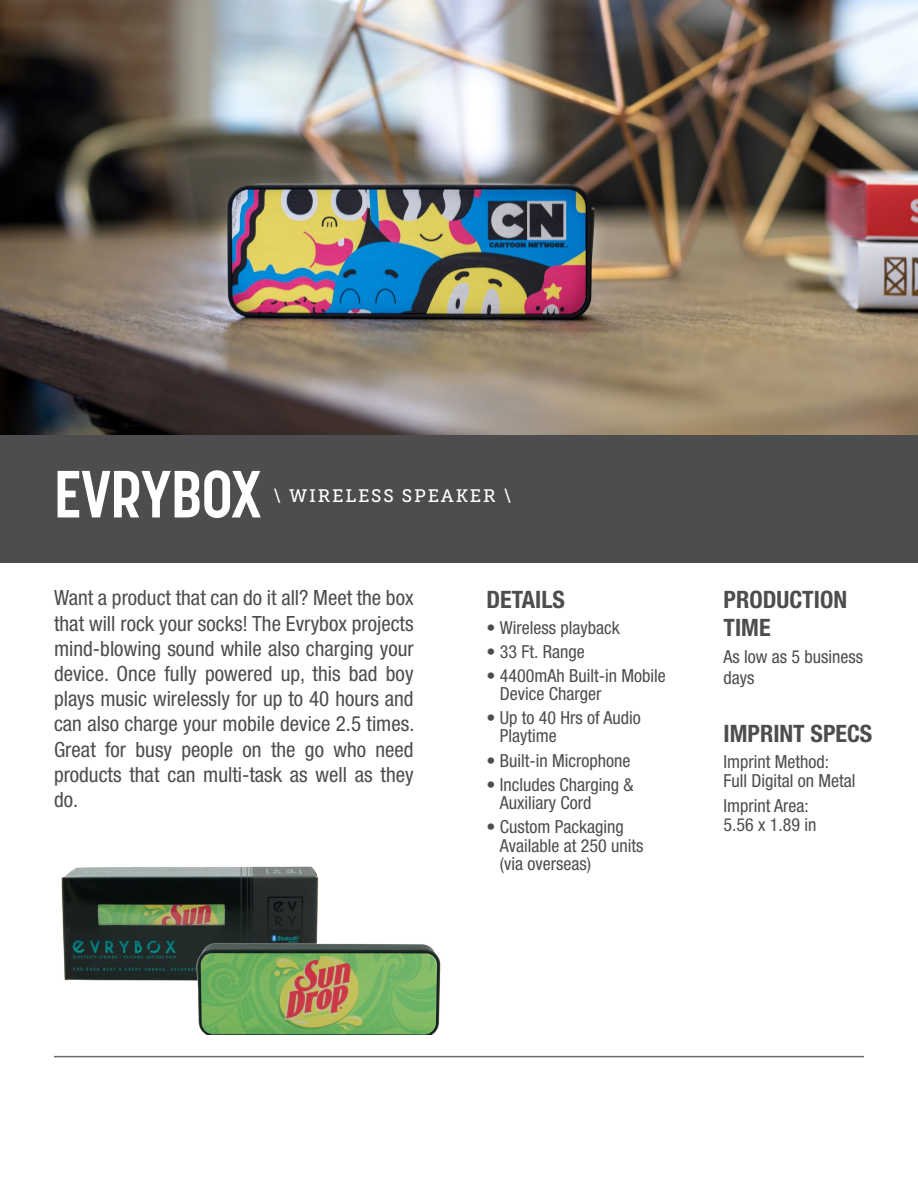
<style>
.page{position:relative;width:918px;height:1188px;background:#fff}
.page>*{position:absolute;margin:0;border:0;box-sizing:border-box;transform-origin:0 0}
.t1{font:700 66px "Korolev Condensed";color:#fff}
.t2{font:700 condensed 24px/28.8px "Helvetica Neue LT Std";color:#4d4d4f}
.t3{font:condensed 21px/25.2px "Helvetica Neue LT Std";color:#4d4d4f;text-align:justify}
.t4{font:condensed 18px/18.1px "Helvetica Neue LT Std";color:#4d4d4f}
.t5{font:18px "Museo Slab 500";letter-spacing:.1em;color:#fff}
</style>
<div class="page">
<img style="left:0;top:0;width:918px;height:435px">
<div style="left:0;top:435px;width:918px;height:128px;background:#4d4d4f"></div>
<hr style="left:54px;top:1056px;width:810px;height:1px;background:#696a6c">
<img style="left:62px;top:866px;width:256px;height:115px">
<img style="left:197px;top:944px;width:243px;height:91px">
<h1 class="t1" style="left:54px;top:455px;width:209px">EVRYBOX</h1>
<p class="t5" style="left:273px;top:486px;width:240px">\ WIRELESS SPEAKER \</p>
<p class="t3" style="left:54px;top:585px;width:362px">Want a product that can do it all? Meet the box that will rock your socks! The Evrybox projects mind-blowing sound while also charging your device. Once fully powered up, this bad boy plays music wirelessly for up to 40 hours and can also charge your mobile device 2.5 times.<br>Great for busy people on the go who need products that can multi-task as well as they do.</p>
<p class="t2" style="left:486px;top:584px;width:80px">DETAILS</p>
<p class="t4" style="left:486px;top:618px;width:135px">• Wireless playback</p>
<p class="t4" style="left:486px;top:642px;width:100px">• 33 Ft. Range</p>
<p class="t4" style="left:500px;top:666px;width:167px;text-indent:-14px">• 4400mAh Built-in Mobile<br>Device Charger</p>
<p class="t4" style="left:500px;top:709px;width:142px;text-indent:-14px">• Up to 40 Hrs of Audio<br>Playtime</p>
<p class="t4" style="left:486px;top:751px;width:146px">• Built-in Microphone</p>
<p class="t4" style="left:500px;top:775px;width:135px;text-indent:-14px">• Includes Charging &amp;<br>Auxiliary Cord</p>
<p class="t4" style="left:500px;top:817px;width:145px;line-height:18.9px;text-indent:-14px">• Custom Packaging<br>Available at 250 units (via overseas)</p>
<p class="t2" style="left:724px;top:584px;width:125px">PRODUCTION<br>TIME</p>
<p class="t4" style="left:724px;top:645px;width:141px;line-height:21.6px">As low as 5 business days</p>
<p class="t2" style="left:724px;top:718px;width:150px">IMPRINT SPECS</p>
<p class="t4" style="left:724px;top:752px;width:133px;line-height:19.5px">Imprint Method:<br>Full Digital on Metal</p>
<p class="t4" style="left:724px;top:795px;width:94px;line-height:19.5px">Imprint Area:<br>5.56 x 1.89 in</p>
</div>
